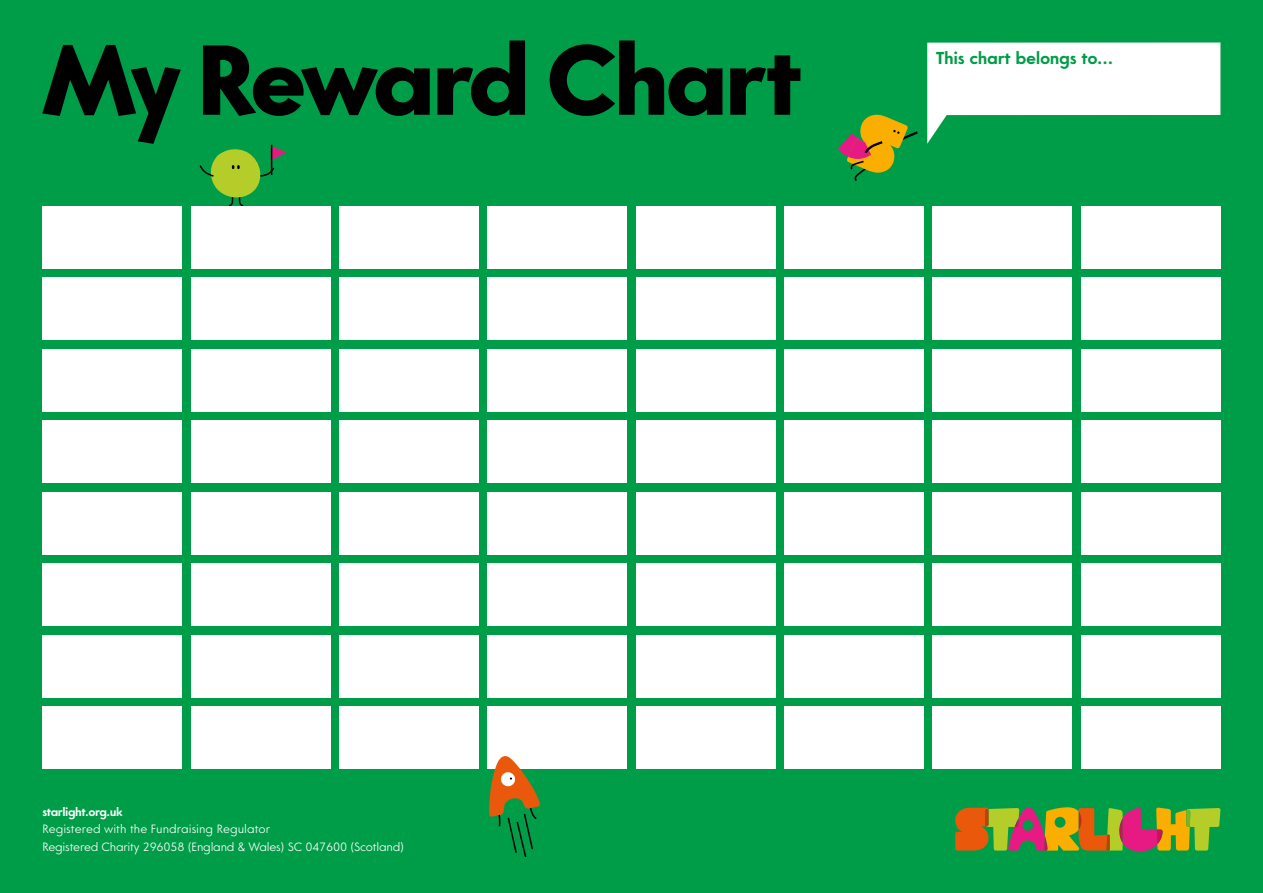
<style>
.page{position:relative;width:1263px;height:893px;background:#009d48}
.page>*{position:absolute;margin:0;border:0;box-sizing:border-box;transform-origin:0 0}
.t1{font:800 99px "Core Sans G75";letter-spacing:-.055em;color:#000}
.t2{font:700 17.25px "Core Sans G65";letter-spacing:-.02em;color:#009d48}
.t3{font:300 12px/17.2px "Core Sans G35";letter-spacing:-.02em;color:#fff}
.t4{font:700 12px "Core Sans G65";letter-spacing:-.04em;color:#fff}
</style>
<div class="page">
<svg style="left:955px;top:807px;width:265px;height:44px"></svg>
<svg style="left:927px;top:43px;width:293px;height:101px"></svg>
<svg style="left:838px;top:115px;width:79px;height:66px"></svg>
<svg style="left:199px;top:146px;width:87px;height:60px"></svg>
<hr style="left:271px;top:145px;width:1px;height:30px;background:#000">
<div style="left:1081px;top:706px;width:139px;height:63px;background:#fff"></div>
<div style="left:932px;top:706px;width:140px;height:63px;background:#fff"></div>
<div style="left:784px;top:706px;width:140px;height:63px;background:#fff"></div>
<div style="left:636px;top:706px;width:139px;height:63px;background:#fff"></div>
<div style="left:487px;top:706px;width:140px;height:63px;background:#fff"></div>
<div style="left:339px;top:706px;width:140px;height:63px;background:#fff"></div>
<div style="left:191px;top:706px;width:140px;height:63px;background:#fff"></div>
<div style="left:43px;top:706px;width:139px;height:63px;background:#fff"></div>
<div style="left:1081px;top:634px;width:139px;height:63px;background:#fff"></div>
<div style="left:932px;top:634px;width:140px;height:63px;background:#fff"></div>
<div style="left:784px;top:634px;width:140px;height:63px;background:#fff"></div>
<div style="left:636px;top:634px;width:139px;height:63px;background:#fff"></div>
<div style="left:487px;top:634px;width:140px;height:63px;background:#fff"></div>
<div style="left:339px;top:634px;width:140px;height:63px;background:#fff"></div>
<div style="left:191px;top:634px;width:140px;height:63px;background:#fff"></div>
<div style="left:43px;top:634px;width:139px;height:63px;background:#fff"></div>
<div style="left:1081px;top:563px;width:139px;height:63px;background:#fff"></div>
<div style="left:932px;top:563px;width:140px;height:63px;background:#fff"></div>
<div style="left:784px;top:563px;width:140px;height:63px;background:#fff"></div>
<div style="left:636px;top:563px;width:139px;height:63px;background:#fff"></div>
<div style="left:487px;top:563px;width:140px;height:63px;background:#fff"></div>
<div style="left:339px;top:563px;width:140px;height:63px;background:#fff"></div>
<div style="left:191px;top:563px;width:140px;height:63px;background:#fff"></div>
<div style="left:43px;top:563px;width:139px;height:63px;background:#fff"></div>
<div style="left:1081px;top:492px;width:139px;height:63px;background:#fff"></div>
<div style="left:932px;top:492px;width:140px;height:63px;background:#fff"></div>
<div style="left:784px;top:492px;width:140px;height:63px;background:#fff"></div>
<div style="left:636px;top:492px;width:139px;height:63px;background:#fff"></div>
<div style="left:487px;top:492px;width:140px;height:63px;background:#fff"></div>
<div style="left:339px;top:492px;width:140px;height:63px;background:#fff"></div>
<div style="left:191px;top:492px;width:140px;height:63px;background:#fff"></div>
<div style="left:43px;top:492px;width:139px;height:63px;background:#fff"></div>
<div style="left:1081px;top:420px;width:139px;height:63px;background:#fff"></div>
<div style="left:932px;top:420px;width:140px;height:63px;background:#fff"></div>
<div style="left:784px;top:420px;width:140px;height:63px;background:#fff"></div>
<div style="left:636px;top:420px;width:139px;height:63px;background:#fff"></div>
<div style="left:487px;top:420px;width:140px;height:63px;background:#fff"></div>
<div style="left:339px;top:420px;width:140px;height:63px;background:#fff"></div>
<div style="left:191px;top:420px;width:140px;height:63px;background:#fff"></div>
<div style="left:43px;top:420px;width:139px;height:63px;background:#fff"></div>
<div style="left:1081px;top:349px;width:139px;height:63px;background:#fff"></div>
<div style="left:932px;top:349px;width:140px;height:63px;background:#fff"></div>
<div style="left:784px;top:349px;width:140px;height:63px;background:#fff"></div>
<div style="left:636px;top:349px;width:139px;height:63px;background:#fff"></div>
<div style="left:487px;top:349px;width:140px;height:63px;background:#fff"></div>
<div style="left:339px;top:349px;width:140px;height:63px;background:#fff"></div>
<div style="left:191px;top:349px;width:140px;height:63px;background:#fff"></div>
<div style="left:43px;top:349px;width:139px;height:63px;background:#fff"></div>
<div style="left:1081px;top:277px;width:139px;height:63px;background:#fff"></div>
<div style="left:932px;top:277px;width:140px;height:63px;background:#fff"></div>
<div style="left:784px;top:277px;width:140px;height:63px;background:#fff"></div>
<div style="left:636px;top:277px;width:139px;height:63px;background:#fff"></div>
<div style="left:487px;top:277px;width:140px;height:63px;background:#fff"></div>
<div style="left:339px;top:277px;width:140px;height:63px;background:#fff"></div>
<div style="left:191px;top:277px;width:140px;height:63px;background:#fff"></div>
<div style="left:43px;top:277px;width:139px;height:63px;background:#fff"></div>
<div style="left:1081px;top:206px;width:139px;height:63px;background:#fff"></div>
<div style="left:932px;top:206px;width:140px;height:63px;background:#fff"></div>
<div style="left:784px;top:206px;width:140px;height:63px;background:#fff"></div>
<div style="left:636px;top:206px;width:139px;height:63px;background:#fff"></div>
<div style="left:487px;top:206px;width:140px;height:63px;background:#fff"></div>
<div style="left:339px;top:206px;width:140px;height:63px;background:#fff"></div>
<div style="left:191px;top:206px;width:140px;height:63px;background:#fff"></div>
<div style="left:43px;top:206px;width:139px;height:63px;background:#fff"></div>
<svg style="left:489px;top:756px;width:51px;height:101px"></svg>
<h1 class="t1" style="left:40px;top:20px;width:763px">My Reward Chart</h1>
<h2 class="t2" style="left:936px;top:47px;width:179px">This chart belongs to…</h2>
<p class="t4" style="left:43px;top:805px;width:82px">starlight.org.uk</p>
<p class="t3" style="left:43px;top:821px;width:363px">Registered with the Fundraising Regulator<br>Registered Charity 296058 (England &amp; Wales) SC 047600 (Scotland)</p>
</div>
